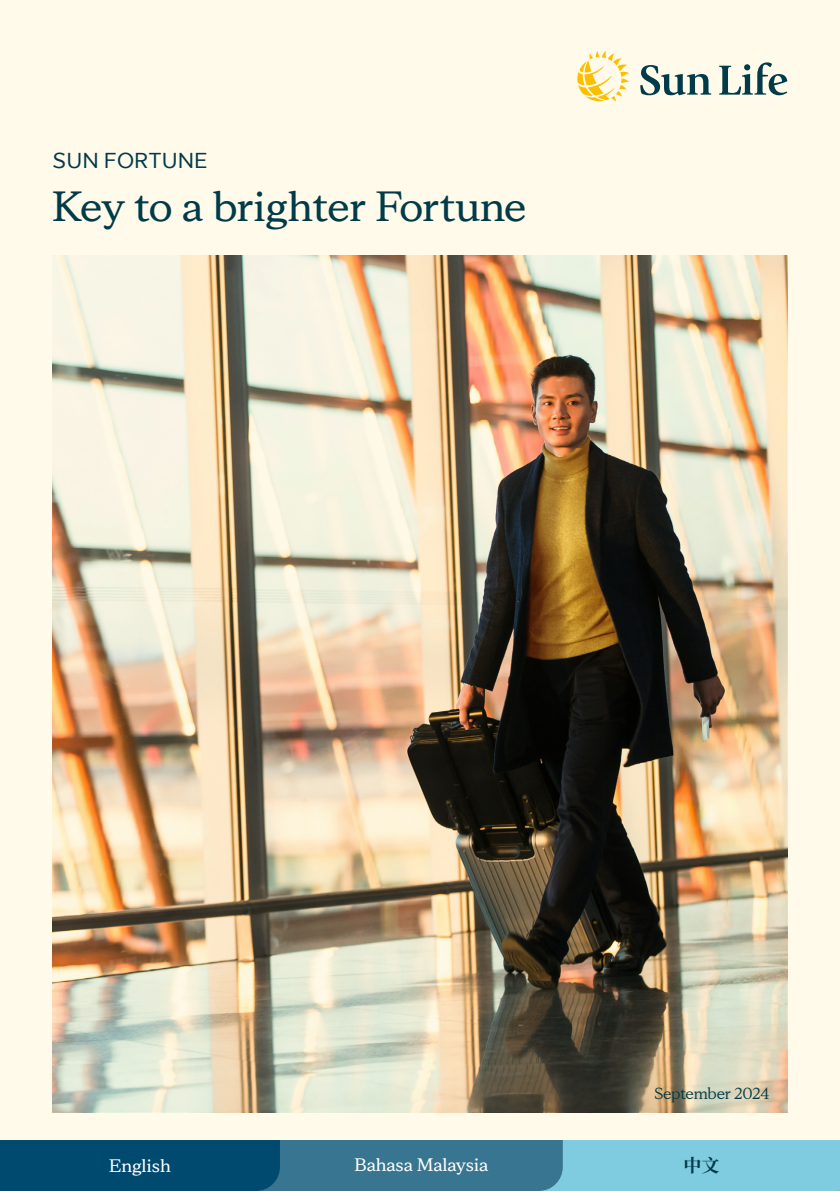
<style>
.page{position:relative;width:840px;height:1191px;background:#fff}
.page>*{position:absolute;margin:0;border:0;box-sizing:border-box;transform-origin:0 0}
.t1{font:700 42px "Sun Life New Display";color:#003b49}
.t2{font:22px "Sun Life New Text";color:#003b49}
.t3{font:700 18px "Sun Life New Display";color:#fff}
.t4{font:700 18px "Noto Serif CJ Ksc";color:#003b49}
.t5{font:16px "Sun Life New Display";color:#003b49}
</style>
<div class="page">
<div style="left:543px;top:1140px;width:296px;height:51px;background:#7fcce0"></div>
<div style="left:225px;top:1077px;width:337px;height:114px;background:#387591;border-radius:24px"></div>
<div style="left:0;top:1140px;width:280px;height:51px;background:#00496f"></div>
<div style="left:0;top:0;width:839px;height:1140px;background:#fffae9"></div>
<svg style="left:640px;top:65px;width:70px;height:30px"></svg>
<svg style="left:719px;top:62px;width:68px;height:33px"></svg>
<svg style="left:577px;top:51px;width:52px;height:51px"></svg>
<img style="left:52px;top:255px;width:734px;height:857px">
<p class="t2" style="left:53px;top:145px;width:156px">SUN FORTUNE</p>
<h1 class="t1" style="left:53px;top:178px;width:475px">Key to a brighter Fortune</h1>
<p class="t5" style="left:654px;top:1082px;width:116px">September 2024</p>
<p class="t3" style="left:109px;top:1153px;width:63px">English</p>
<p class="t3" style="left:354px;top:1153px;width:135px">Bahasa Malaysia</p>
<p class="t4" style="left:683px;top:1155px;width:37px">中文</p>
</div>
